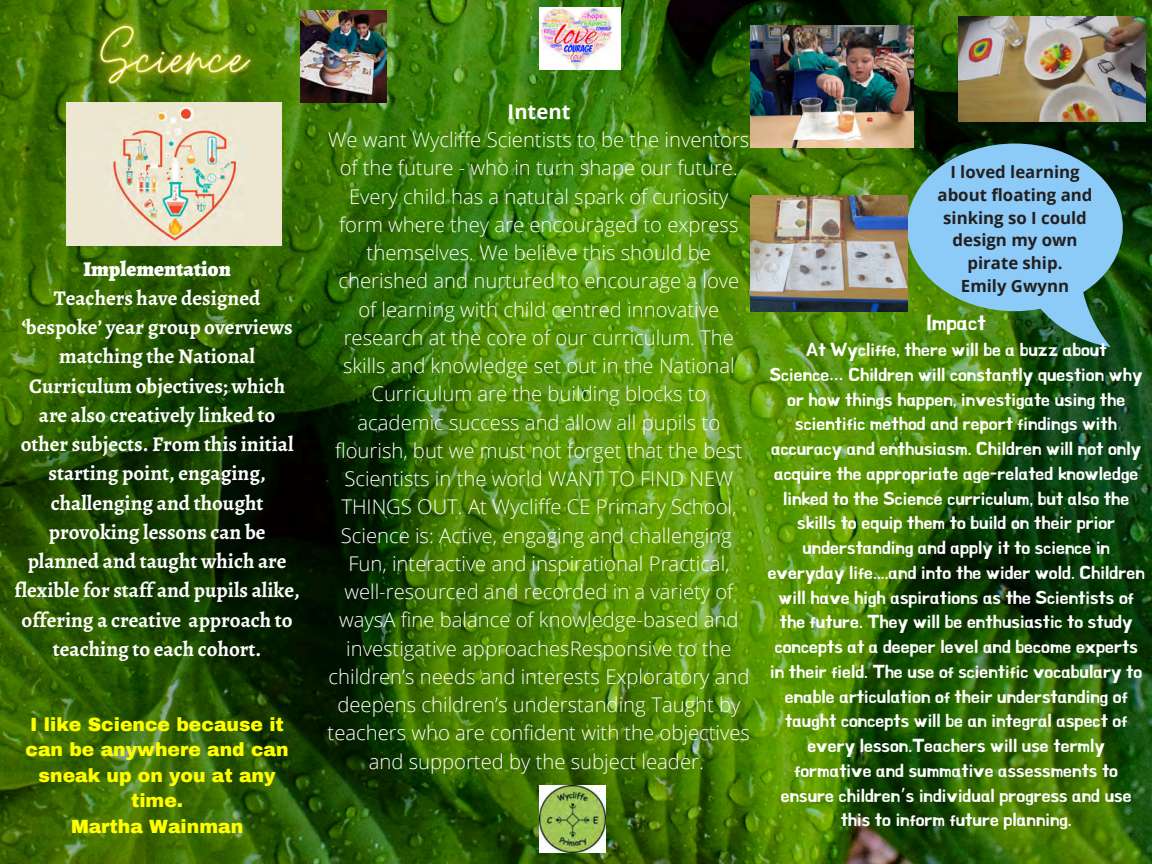
<style>
.page{position:relative;width:1152px;height:864px;background:#fff}
.page>*{position:absolute;margin:0;border:0;box-sizing:border-box;transform-origin:0 0}
.t1{font:700 21px/29.2px "Alegreya";color:#fff;text-align:center}
.t2{font:21px "BMHANNA";color:#fff}
.t3{font:300 20.25px/28.2px "Open Sans";color:#fff;text-align:center}
.t4{font:900 18.75px/25.3px "Archivo";color:#ff0;text-align:center}
.t5{font:18px/24.8px "BMHANNA";color:#fff;text-align:center}
.t6{font:700 16.8px/22.6px "Open Sans";color:#221f1f;text-align:center}
.s1{font-weight:900}
.s2{font-weight:700}
.s3{font-family:"Noto Sans Gurmukhi"}
</style>
<div class="page">
<img style="left:0;top:0;width:1152px;height:864px">
<img style="left:539px;top:7px;width:81px;height:62px">
<img style="left:539px;top:786px;width:66px;height:66px">
<img style="left:66px;top:196px;width:215px;height:49px">
<svg style="left:907px;top:144px;width:216px;height:203px;fill:#8ccaf7"></svg>
<img style="left:958px;top:17px;width:187px;height:104px">
<img style="left:751px;top:25px;width:163px;height:123px">
<img style="left:751px;top:196px;width:156px;height:116px">
<img style="left:344px;top:10px;width:42px;height:93px">
<img style="left:8px;top:0;width:336px;height:196px">
<p class="t1" style="left:15px;top:254px;width:287px"><span class="s1">Implementation<br></span>Teachers have designed ‘bespoke’ year group overviews matching the National<br>Curriculum objectives; which are also creatively linked to other subjects. From this initial starting point, engaging, challenging and thought provoking lessons can be planned and taught which are flexible for staff and pupils alike, offering a creative approach to teaching to each cohort.</p>
<h4 class="t4" style="left:26px;top:712px;width:265px">I like Science because it can be anywhere and can sneak up on you at any time.<br>Martha Wainman</h4>
<p class="t3" style="left:328px;top:97px;width:424px"><span class="s2">Intent<br></span>We want Wycliffe Scientists to be the inventors of the future - who in turn shape our future.<br>Every child has a natural spark of curiosity form where they are encouraged to express themselves. We believe this should be cherished and nurtured to encourage a love of learning with child centred innovative research at the core of our curriculum. The skills and knowledge set out in the National Curriculum are the building blocks to academic success and allow all pupils to flourish, but we must not forget that the best Scientists in the world WANT TO FIND NEW THINGS OUT. At Wycliffe CE Primary School, Science is: Active, engaging and challenging Fun, interactive and inspirational Practical, well-resourced and recorded in a variety of waysA fine balance of knowledge-based and investigative approachesResponsive to the children’s needs and interests Exploratory and deepens children’s understanding Taught by teachers who are confident with the objectives and supported by the subject leader.</p>
<p class="t6" style="left:938px;top:160px;width:156px">I loved learning about floating and sinking so I could design my own pirate ship.</p>
<p class="t6" style="left:961px;top:274px;width:110px">Emily Gwynn</p>
<p class="t2" style="left:927px;top:312px;width:61px">Impact</p>
<p class="t5" style="left:768px;top:337px;width:379px">At Wycliffe, there will be a buzz about Science<span class="s3">…</span> Children will constantly question why or how things happen, investigate using the scientific method and report findings with accuracy and enthusiasm. Children will not only acquire the appropriate age-related knowledge linked to the Science curriculum, but also the skills to equip them to build on their prior understanding and apply it to science in everyday life....and into the wider wold. Children will have high aspirations as the Scientists of the future. They will be enthusiastic to study concepts at a deeper level and become experts in their field. The use of scientific vocabulary to enable articulation of their understanding of taught concepts will be an integral aspect of every lesson.Teachers will use termly formative and summative assessments to ensure children<span class="s3">’</span>s individual progress and use this to inform future planning.</p>
</div>
